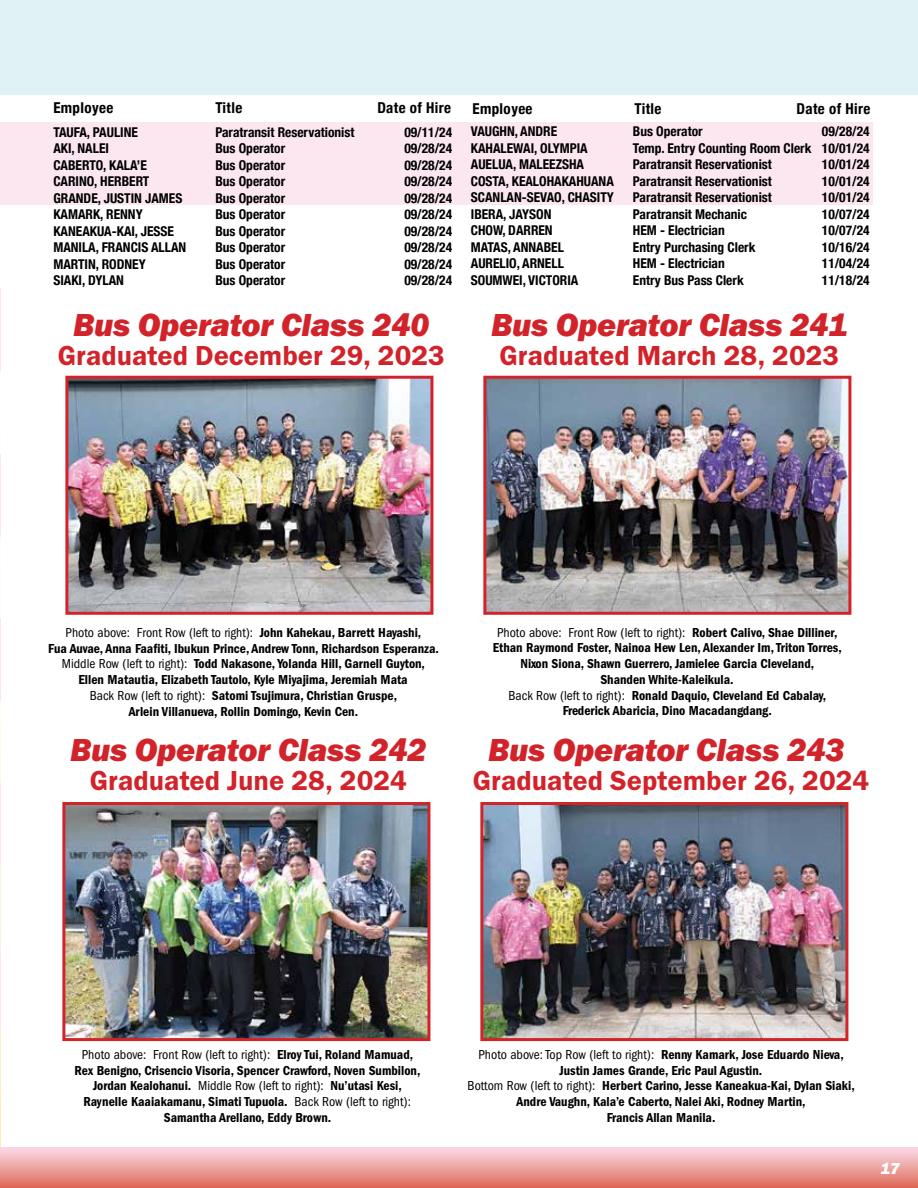
<style>
.page{position:relative;width:918px;height:1188px;background:#fff}
.page>*{position:absolute;margin:0;border:0;box-sizing:border-box;transform-origin:0 0}
.t1{font:33px "Franklin Gothic URW Hea Ita";letter-spacing:-.01em;color:#d2232a}
.t2{font:28.5px "Franklin Gothic URW Dem";color:#d2232a}
.t3{font:16.5px "Franklin Gothic URW Hea Ita";color:#fff}
.t4{font:700 condensed 15px "Helvetica Neue";letter-spacing:.025em;color:#000}
.t5{font:13.5px/15.8px "Franklin Gothic LT Pro Cn Dm";color:#000;text-align:center}
.t6{font:700 condensed 13.5px "Helvetica Neue";color:#000}
.t7{font:condensed 13.5px "Franklin Gothic LT Pro";color:#000}
.s1{font-family:"Franklin Gothic LT Pro Cn Dm";font-stretch:normal}
.s2{font-family:"Franklin Gothic LT Pro";font-stretch:condensed}
</style>
<div class="page">
<svg style="left:0;top:577px;width:1px;height:571px"></svg>
<hr style="left:0;top:288px;width:1px;height:83px;background:#fce7f0">
<hr style="left:0;top:454px;width:1px;height:83px;background:#fce7f0">
<hr style="left:0;top:618px;width:1px;height:83px;background:#fce7f0">
<hr style="left:0;top:784px;width:1px;height:82px;background:#fce7f0">
<hr style="left:0;top:948px;width:1px;height:83px;background:#fce7f0">
<div style="left:0;top:0;width:918px;height:95px;background:#e0f2f5"></div>
<div style="left:0;top:122px;width:873px;height:83px;background:#fce7f0"></div>
<div style="left:0;top:1148px;width:918px;height:40px;background:linear-gradient(to bottom,#fadae7,#de6d5a)"></div>
<img style="left:487px;top:380px;width:360px;height:231px">
<div style="left:483px;top:376px;width:368px;height:239px;border:3px solid #d2232a"></div>
<img style="left:69px;top:380px;width:360px;height:231px">
<div style="left:65px;top:376px;width:368px;height:239px;border:3px solid #d2232a"></div>
<img style="left:484px;top:806px;width:360px;height:231px">
<div style="left:480px;top:802px;width:368px;height:239px;border:3px solid #d2232a"></div>
<img style="left:66px;top:806px;width:360px;height:231px">
<div style="left:62px;top:802px;width:368px;height:239px;border:3px solid #d2232a"></div>
<p class="t4" style="left:53px;top:96px;width:62px">Employee</p>
<p class="t4" style="left:215px;top:96px;width:28px">Title</p>
<p class="t4" style="left:377px;top:96px;width:75px">Date of Hire</p>
<p class="t4" style="left:472px;top:96px;width:62px">Employee</p>
<p class="t4" style="left:635px;top:96px;width:28px">Title</p>
<p class="t4" style="left:797px;top:96px;width:75px">Date of Hire</p>
<p class="t6" style="left:471px;top:120px;width:88px">VAUGHN, ANDRE</p>
<p class="t6" style="left:633px;top:120px;width:71px">Bus Operator</p>
<p class="t6" style="left:822px;top:120px;width:49px">09/28/24</p>
<p class="t6" style="left:471px;top:137px;width:118px">KAHALEWAI, OLYMPIA</p>
<p class="t6" style="left:633px;top:137px;width:238px">Temp. Entry Counting Room Clerk 10/01/24</p>
<p class="t6" style="left:471px;top:153px;width:115px">AUELUA, MALEEZSHA</p>
<p class="t6" style="left:633px;top:153px;width:141px">Paratransit Reservationist</p>
<p class="t6" style="left:822px;top:153px;width:49px">10/01/24</p>
<p class="t6" style="left:471px;top:170px;width:145px">COSTA, KEALOHAKAHUANA</p>
<p class="t6" style="left:633px;top:170px;width:141px">Paratransit Reservationist</p>
<p class="t6" style="left:822px;top:170px;width:49px">10/01/24</p>
<p class="t6" style="left:471px;top:186px;width:144px">SCANLAN-SEVAO, CHASITY</p>
<p class="t6" style="left:633px;top:186px;width:141px">Paratransit Reservationist</p>
<p class="t6" style="left:822px;top:186px;width:49px">10/01/24</p>
<p class="t6" style="left:471px;top:203px;width:82px">IBERA, JAYSON</p>
<p class="t6" style="left:633px;top:203px;width:116px">Paratransit Mechanic</p>
<p class="t6" style="left:822px;top:203px;width:49px">10/07/24</p>
<p class="t6" style="left:471px;top:219px;width:83px">CHOW, DARREN</p>
<p class="t6" style="left:633px;top:219px;width:93px">HEM - Electrician</p>
<p class="t6" style="left:822px;top:219px;width:49px">10/07/24</p>
<p class="t6" style="left:471px;top:236px;width:95px">MATAS, ANNABEL</p>
<p class="t6" style="left:633px;top:236px;width:124px">Entry Purchasing Clerk</p>
<p class="t6" style="left:822px;top:236px;width:49px">10/16/24</p>
<p class="t6" style="left:471px;top:252px;width:95px">AURELIO, ARNELL</p>
<p class="t6" style="left:633px;top:252px;width:93px">HEM - Electrician</p>
<p class="t6" style="left:822px;top:252px;width:49px">11/04/24</p>
<p class="t6" style="left:471px;top:269px;width:109px">SOUMWEI, VICTORIA</p>
<p class="t6" style="left:633px;top:269px;width:112px">Entry Bus Pass Clerk</p>
<p class="t6" style="left:822px;top:269px;width:49px">11/18/24</p>
<h1 class="t1" style="left:491px;top:304px;width:358px">Bus Operator Class 241</h1>
<p class="t6" style="left:53px;top:121px;width:86px">TAUFA, PAULINE</p>
<p class="t6" style="left:215px;top:121px;width:141px">Paratransit Reservationist</p>
<p class="t6" style="left:404px;top:121px;width:49px">09/11/24</p>
<p class="t6" style="left:53px;top:137px;width:57px">AKI, NALEI</p>
<p class="t6" style="left:215px;top:137px;width:71px">Bus Operator</p>
<p class="t6" style="left:404px;top:137px;width:49px">09/28/24</p>
<p class="t6" style="left:53px;top:154px;width:95px">CABERTO, KALA’E</p>
<p class="t6" style="left:215px;top:154px;width:71px">Bus Operator</p>
<p class="t6" style="left:404px;top:154px;width:49px">09/28/24</p>
<p class="t6" style="left:53px;top:170px;width:98px">CARINO, HERBERT</p>
<p class="t6" style="left:215px;top:170px;width:71px">Bus Operator</p>
<p class="t6" style="left:404px;top:170px;width:49px">09/28/24</p>
<p class="t6" style="left:53px;top:187px;width:130px">GRANDE, JUSTIN JAMES</p>
<p class="t6" style="left:215px;top:187px;width:71px">Bus Operator</p>
<p class="t6" style="left:404px;top:187px;width:49px">09/28/24</p>
<p class="t6" style="left:53px;top:203px;width:91px">KAMARK, RENNY</p>
<p class="t6" style="left:215px;top:203px;width:71px">Bus Operator</p>
<p class="t6" style="left:404px;top:203px;width:49px">09/28/24</p>
<p class="t6" style="left:53px;top:220px;width:122px">KANEAKUA-KAI, JESSE</p>
<p class="t6" style="left:215px;top:220px;width:71px">Bus Operator</p>
<p class="t6" style="left:404px;top:220px;width:49px">09/28/24</p>
<p class="t6" style="left:53px;top:236px;width:134px">MANILA, FRANCIS ALLAN</p>
<p class="t6" style="left:215px;top:236px;width:71px">Bus Operator</p>
<p class="t6" style="left:404px;top:236px;width:49px">09/28/24</p>
<p class="t6" style="left:53px;top:253px;width:94px">MARTIN, RODNEY</p>
<p class="t6" style="left:215px;top:253px;width:71px">Bus Operator</p>
<p class="t6" style="left:404px;top:253px;width:49px">09/28/24</p>
<p class="t6" style="left:53px;top:269px;width:72px">SIAKI, DYLAN</p>
<p class="t6" style="left:215px;top:269px;width:71px">Bus Operator</p>
<p class="t6" style="left:404px;top:269px;width:49px">09/28/24</p>
<h1 class="t1" style="left:73px;top:304px;width:358px">Bus Operator Class 240</h1>
<h2 class="t2" style="left:58px;top:338px;width:389px">Graduated December 29, 2023</h2>
<h2 class="t2" style="left:500px;top:338px;width:341px">Graduated March 28, 2023</h2>
<p class="t7" style="left:66px;top:625px;width:357px">Photo above: Front Row (left to right): <span class="s1">John Kahekau, Barrett Hayashi,</span></p>
<p class="t5" style="left:48px;top:640px;width:392px">Fua Auvae, Anna Faafiti, Ibukun Prince, Andrew Tonn, Richardson Esperanza.<br><span class="s2">Middle Row (left to right):</span> Todd Nakasone, Yolanda Hill, Garnell Guyton, Ellen Matautia, Elizabeth Tautolo, Kyle Miyajima, Jeremiah Mata<br><span class="s2">Back Row (left to right):</span> Satomi Tsujimura, Christian Gruspe,<br>Arlein Villanueva, Rollin Domingo, Kevin Cen.</p>
<p class="t7" style="left:497px;top:625px;width:342px">Photo above: Front Row (left to right): <span class="s1">Robert Calivo, Shae Dilliner,</span></p>
<p class="t5" style="left:493px;top:640px;width:351px">Ethan Raymond Foster, Nainoa Hew Len, Alexander Im, Triton Torres, Nixon Siona, Shawn Guerrero, Jamielee Garcia Cleveland,<br>Shanden White-Kaleikula.<br><span class="s2">Back Row (left to right):</span> Ronald Daquio, Cleveland Ed Cabalay, Frederick Abaricia, Dino Macadangdang.</p>
<h1 class="t1" style="left:70px;top:728px;width:358px">Bus Operator Class 242</h1>
<h1 class="t1" style="left:488px;top:728px;width:358px">Bus Operator Class 243</h1>
<h2 class="t2" style="left:90px;top:763px;width:318px">Graduated June 28, 2024</h2>
<h2 class="t2" style="left:473px;top:763px;width:398px">Graduated September 26, 2024</h2>
<p class="t7" style="left:82px;top:1047px;width:333px">Photo above: Front Row (left to right): <span class="s1">Elroy Tui, Roland Mamuad,</span></p>
<p class="t5" style="left:75px;top:1062px;width:347px">Rex Benigno, Crisencio Visoria, Spencer Crawford, Noven Sumbilon, Jordan Kealohanui. <span class="s2">Middle Row (left to right):</span> Nu’utasi Kesi, Raynelle Kaaiakamanu, Simati Tupuola. <span class="s2">Back Row (left to right):<br></span>Samantha Arellano, Eddy Brown.</p>
<p class="t7" style="left:478px;top:1047px;width:367px">Photo above: Top Row (left to right): <span class="s1">Renny Kamark, Jose Eduardo Nieva,</span></p>
<p class="t5" style="left:468px;top:1062px;width:389px">Justin James Grande, Eric Paul Agustin.<br><span class="s2">Bottom Row (left to right):</span> Herbert Carino, Jesse Kaneakua-Kai, Dylan Siaki, Andre Vaughn, Kala’e Caberto, Nalei Aki, Rodney Martin,<br>Francis Allan Manila.</p>
<p class="t3" style="left:880px;top:1158px;width:21px">17</p>
</div>
